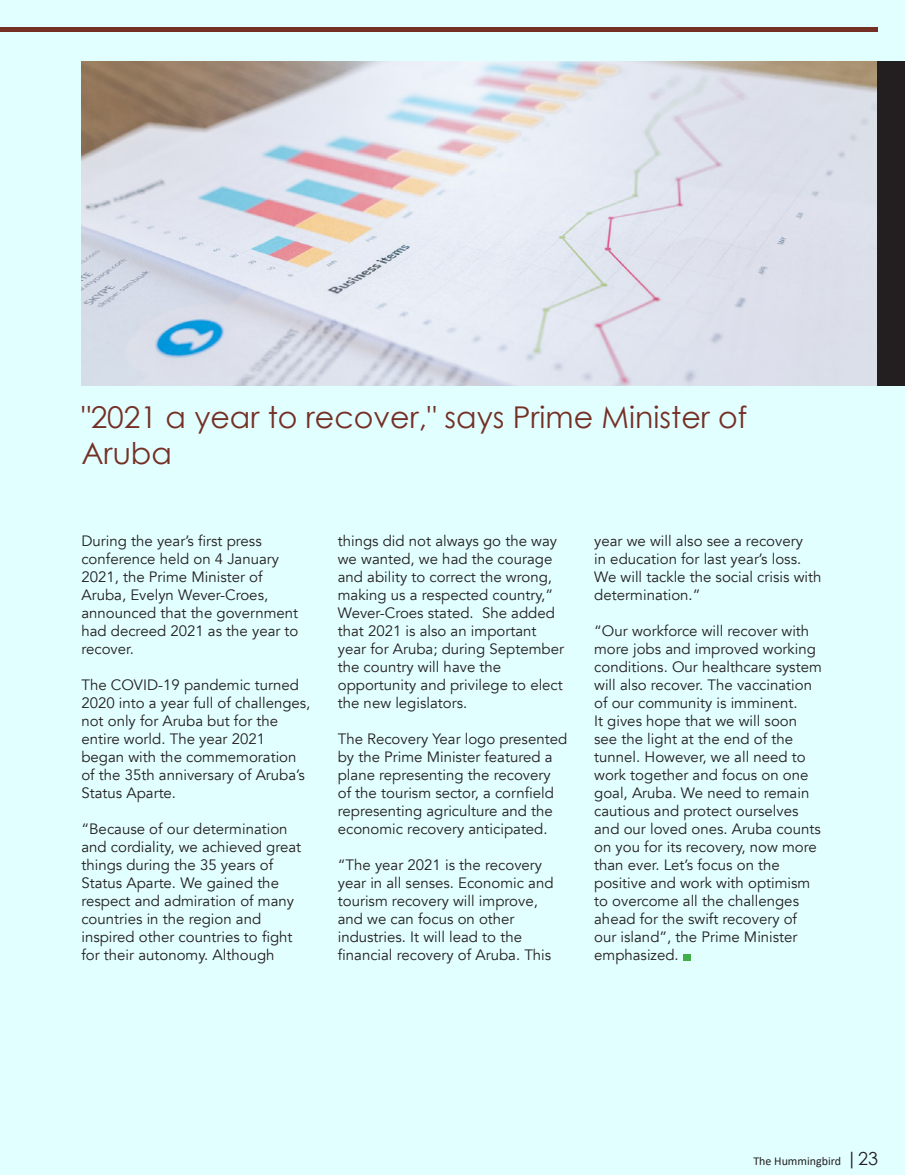
<style>
.page{position:relative;width:905px;height:1175px;background:#fff}
.page>*{position:absolute;margin:0;border:0;box-sizing:border-box;transform-origin:0 0}
.t1{font:30px/36px "Century Gothic";color:#753026}
.t2{font:15px/18px "Avenir";color:#231f20}
.t3{font:12px "Calibri";color:#231f20}
.s1{font-family:"Century Gothic";font-size:18px}
</style>
<div class="page">
<div style="left:0;top:0;width:904px;height:1174px;background:#e2ffff"></div>
<div style="left:683px;top:953px;width:7px;height:7px;background:#40ae49"></div>
<hr style="left:0;top:27px;width:878px;height:4px;background:#753026">
<div style="left:81px;top:62px;width:823px;height:324px;background:#231f20"></div>
<img style="left:81px;top:62px;width:795px;height:324px">
<p class="t1" style="left:81px;top:398px;width:667px">"2021 a year to recover," says Prime Minister of<br>Aruba</p>
<p class="t2" style="left:81px;top:532px;width:219px">During the year’s first press conference held on 4 January<br>2021, the Prime Minister of<br>Aruba, Evelyn Wever-Croes, announced that the government had decreed 2021 as the year to recover.</p>
<p class="t2" style="left:81px;top:676px;width:230px">The COVID-19 pandemic turned<br>2020 into a year full of challenges, not only for Aruba but for the entire world. The year 2021 began with the commemoration of the 35th anniversary of Aruba’s<br>Status Aparte.</p>
<p class="t2" style="left:81px;top:820px;width:221px">“Because of our determination and cordiality, we achieved great things during the 35 years of<br>Status Aparte. We gained the respect and admiration of many countries in the region and inspired other countries to fight for their autonomy. Although</p>
<p class="t2" style="left:338px;top:532px;width:228px">things did not always go the way we wanted, we had the courage and ability to correct the wrong, making us a respected country,”<br>Wever-Croes stated. She added that 2021 is also an important year for Aruba; during September the country will have the opportunity and privilege to elect the new legislators.</p>
<p class="t2" style="left:338px;top:730px;width:231px">The Recovery Year logo presented by the Prime Minister featured a plane representing the recovery of the tourism sector, a cornfield representing agriculture and the economic recovery anticipated.</p>
<p class="t2" style="left:338px;top:856px;width:217px">“The year 2021 is the recovery year in all senses. Economic and tourism recovery will improve, and we can focus on other industries. It will lead to the financial recovery of Aruba. This</p>
<p class="t2" style="left:594px;top:532px;width:229px">year we will also see a recovery<br>in education for last year’s loss.<br>We will tackle the social crisis with determination.”</p>
<p class="t2" style="left:594px;top:622px;width:229px">“Our workforce will recover with more jobs and improved working conditions. Our healthcare system will also recover. The vaccination of our community is imminent.<br>It gives hope that we will soon see the light at the end of the tunnel. However, we all need to work together and focus on one goal, Aruba. We need to remain cautious and protect ourselves and our loved ones. Aruba counts on you for its recovery, now more than ever. Let’s focus on the positive and work with optimism to overcome all the challenges ahead for the swift recovery of our island”, the Prime Minister emphasized.</p>
<p class="t3" style="left:753px;top:1152px;width:126px">The Hummingbird <span class="s1">|23</span></p>
</div>
